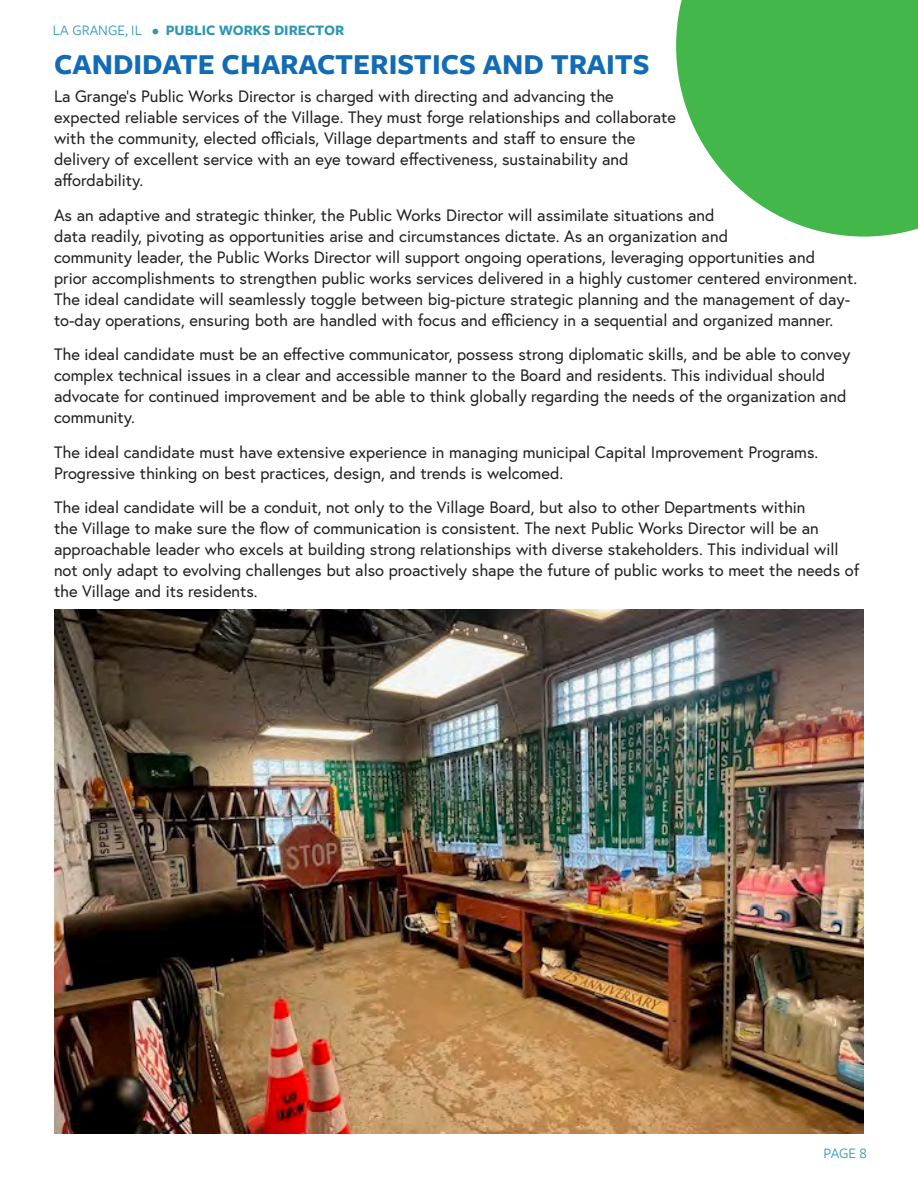
<style>
.page{position:relative;width:918px;height:1188px;background:#fff}
.page>*{position:absolute;margin:0;border:0;box-sizing:border-box;transform-origin:0 0}
.Paragraph_Style_4{font:700 30px "Freight Sans Pro";color:#126bb5}
.Paragraph_Style_1{font:16.5px/21px "Europa";color:#231f20}
.Paragraph_Style_4-2{font:700 15px "Freight Sans Pro";color:#2e97b4}
.Paragraph_Style_4-3{font:15px "Freight Sans Pro";color:#2e97b4}
.s1{font-weight:400}
</style>
<div class="page">
<img style="left:54px;top:609px;width:810px;height:525px">
<svg style="left:676px;top:0;width:242px;height:237px;fill:#43b749"></svg>
<p class="Paragraph_Style_4-2" style="left:53px;top:20px;width:293px"><span class="s1">LA GRANGE, IL •</span> PUBLIC WORKS DIRECTOR</p>
<p class="Paragraph_Style_4" style="left:54px;top:44px;width:597px">CANDIDATE CHARACTERISTICS AND TRAITS</p>
<p class="Paragraph_Style_1" style="left:54px;top:86px;width:624px">La Grange’s Public Works Director is charged with directing and advancing the expected reliable services of the Village. They must forge relationships and collaborate with the community, elected officials, Village departments and staff to ensure the delivery of excellent service with an eye toward effectiveness, sustainability and affordability.</p>
<p class="Paragraph_Style_1" style="left:54px;top:204px;width:805px">As an adaptive and strategic thinker, the Public Works Director will assimilate situations and<br>data readily, pivoting as opportunities arise and circumstances dictate. As an organization and<br>community leader, the Public Works Director will support ongoing operations, leveraging opportunities and<br>prior accomplishments to strengthen public works services delivered in a highly customer centered environment.<br>The ideal candidate will seamlessly toggle between big-picture strategic planning and the management of day&shy;to-day operations, ensuring both are handled with focus and efficiency in a sequential and organized manner.</p>
<p class="Paragraph_Style_1" style="left:54px;top:344px;width:798px">The ideal candidate must be an effective communicator, possess strong diplomatic skills, and be able to convey complex technical issues in a clear and accessible manner to the Board and residents. This individual should advocate for continued improvement and be able to think globally regarding the needs of the organization and community.</p>
<p class="Paragraph_Style_1" style="left:54px;top:441px;width:766px">The ideal candidate must have extensive experience in managing municipal Capital Improvement Programs.<br>Progressive thinking on best practices, design, and trends is welcomed.</p>
<p class="Paragraph_Style_1" style="left:54px;top:497px;width:807px">The ideal candidate will be a conduit, not only to the Village Board, but also to other Departments within<br>the Village to make sure the flow of communication is consistent. The next Public Works Director will be an approachable leader who excels at building strong relationships with diverse stakeholders. This individual will not only adapt to evolving challenges but also proactively shape the future of public works to meet the needs of the Village and its residents.</p>
<p class="Paragraph_Style_4-3" style="left:823px;top:1143px;width:45px">PAGE 8</p>
</div>
